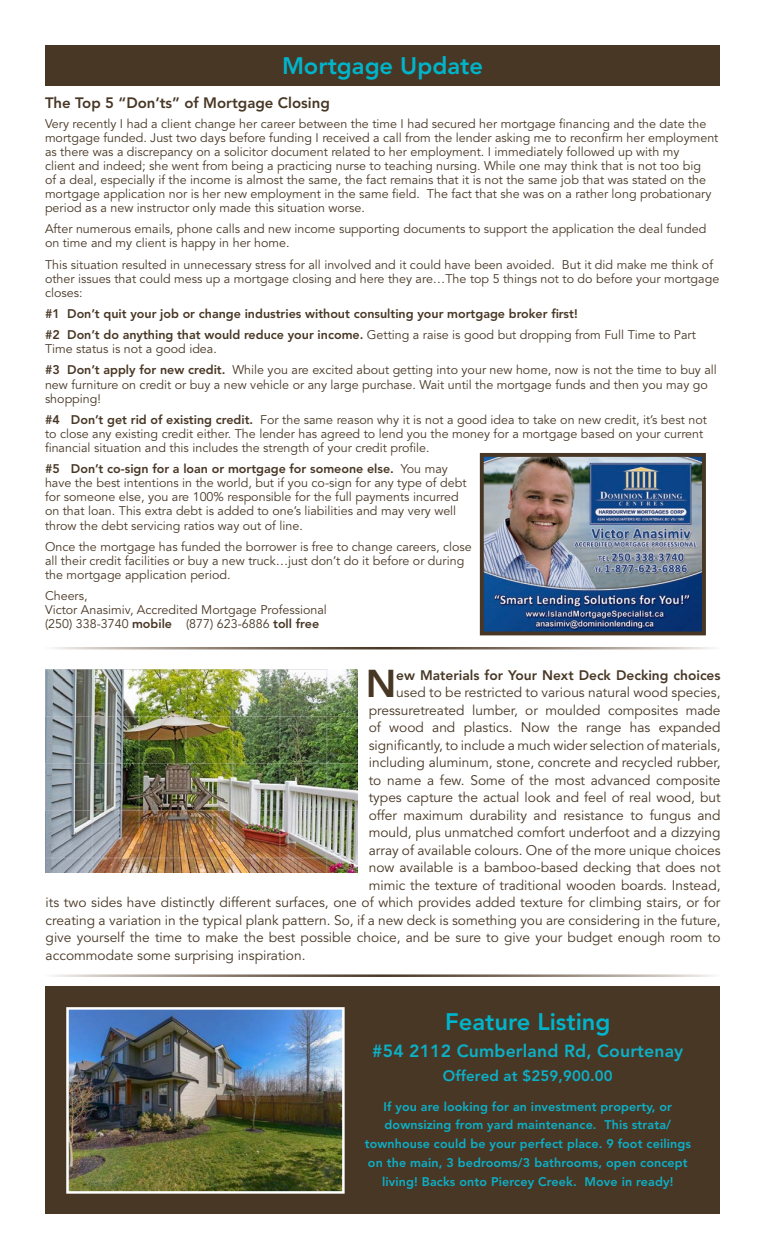
<style>
.page{position:relative;width:765px;height:1260px;background:#fff}
.page>*{position:absolute;margin:0;border:0;box-sizing:border-box;transform-origin:0 0}
.t1{font:800 38.5px "Avenir LT Std";color:#483725}
.t2{font:800 23.75px "Avenir LT Std";color:#00b5cb}
.t3{font:800 17.5px "Avenir LT Std";letter-spacing:.01em;color:#0cb0c7}
.t4{font:800 15px "Avenir LT Std";color:#483725}
.t5{font:800 15px "Avenir LT Std";letter-spacing:.01em;color:#0cb0c7}
.t6{font:13.75px "Avenir LT Std";color:#483725}
.t7{font:800 13.75px "Avenir LT Std";color:#483725}
.t8{font:12.5px/14px "Avenir LT Std";color:#483725}
.t9{font:800 12.5px/18.8px "Avenir LT Std";letter-spacing:.01em;color:#0cb0c7;text-align:center}
.t10{font:800 12.5px/21.2px "Avenir LT Std";color:#483725}
.s1{font-weight:400}
.s2{font-weight:800}
</style>
<div class="page">
<div style="left:45px;top:45px;width:675px;height:40px;background:#483725"></div>
<img style="left:485px;top:458px;width:216px;height:172px">
<div style="left:480px;top:453px;width:226px;height:182px;border:4px solid #483725"></div>
<div style="left:46px;top:986px;width:674px;height:228px;background:#483725"></div>
<img style="left:69px;top:1010px;width:273px;height:181px">
<div style="left:66px;top:1007px;width:279px;height:187px;border:2px solid #fff"></div>
<img style="left:45px;top:669px;width:313px;height:204px">
<h2 class="t2" style="left:282px;top:52px;width:202px">Mortgage Update</h2>
<p class="t4" style="left:45px;top:94px;width:286px">The Top 5 “Don’ts” of Mortgage Closing</p>
<p class="t8" style="left:45px;top:117px;width:675px">Very recently I had a client change her career between the time I had secured her mortgage financing and the date the mortgage funded. Just two days before funding I received a call from the lender asking me to reconfirm her employment as there was a discrepancy on a solicitor document related to her employment. I immediately followed up with my<br>client and indeed; she went from being a practicing nurse to teaching nursing. While one may think that is not too big<br>of a deal, especially if the income is almost the same, the fact remains that it is not the same job that was stated on the mortgage application nor is her new employment in the same field. The fact that she was on a rather long probationary period as a new instructor only made this situation worse.</p>
<p class="t8" style="left:45px;top:222px;width:663px">After numerous emails, phone calls and new income supporting documents to support the application the deal funded on time and my client is happy in her home.</p>
<p class="t8" style="left:45px;top:258px;width:676px">This situation resulted in unnecessary stress for all involved and it could have been avoided. But it did make me think of other issues that could mess up a mortgage closing and here they are…The top 5 things not to do before your mortgage closes:</p>
<p class="t10" style="left:45px;top:303px;width:652px">#1 Don’t quit your job or change industries without consulting your mortgage broker first!<br>#2 Don’t do anything that would reduce your income. <span class="s1">Getting a raise is good but dropping from Full Time to Part</span></p>
<p class="t8" style="left:45px;top:339px;width:673px;line-height:21.2px">Time status is not a good idea.<br><span class="s2">#3 Don’t apply for new credit.</span> While you are excited about getting into your new home, now is not the time to buy all</p>
<p class="t8" style="left:45px;top:378px;width:664px">new furniture on credit or buy a new vehicle or any large purchase. Wait until the mortgage funds and then you may go shopping!</p>
<p class="t8" style="left:45px;top:413px;width:664px"><span class="s2">#4 Don’t get rid of existing credit.</span> For the same reason why it is not a good idea to take on new credit, it’s best not to close any existing credit either. The lender has agreed to lend you the money for a mortgage based on your current financial situation and this includes the strength of your credit profile.</p>
<p class="t8" style="left:45px;top:462px;width:423px"><span class="s2">#5 Don’t co-sign for a loan or mortgage for someone else.</span> You may have the best intentions in the world, but if you co-sign for any type of debt for someone else, you are 100% responsible for the full payments incurred on that loan. This extra debt is added to one’s liabilities and may very well throw the debt servicing ratios way out of line.</p>
<p class="t8" style="left:45px;top:540px;width:428px">Once the mortgage has funded the borrower is free to change careers, close all their credit facilities or buy a new truck…just don’t do it before or during the mortgage application period.</p>
<p class="t8" style="left:45px;top:589px;width:283px">Cheers,<br>Victor Anasimiv, Accredited Mortgage Professional (250) 338-3740 <span class="s2">mobile</span> (877) 623-6886 <span class="s2">toll free</span></p>
<h1 class="t1" style="left:366px;top:661px;width:32px">N</h1>
<p class="t7" style="left:396px;top:667px;width:326px">ew Materials for Your Next Deck Decking choices</p>
<p class="t6" style="left:396px;top:685px;width:326px">used to be restricted to various natural wood species,</p>
<p class="t6" style="left:369px;top:702px;width:353px">pressuretreated lumber, or moulded composites made</p>
<p class="t6" style="left:369px;top:720px;width:353px">of wood and plastics. Now the range has expanded</p>
<p class="t6" style="left:369px;top:737px;width:353px">significantly, to include a much wider selection of materials,</p>
<p class="t6" style="left:369px;top:755px;width:353px">including aluminum, stone, concrete and recycled rubber,</p>
<p class="t6" style="left:369px;top:772px;width:353px">to name a few. Some of the most advanced composite</p>
<p class="t6" style="left:369px;top:790px;width:353px">types capture the actual look and feel of real wood, but</p>
<p class="t6" style="left:369px;top:807px;width:353px">offer maximum durability and resistance to fungus and</p>
<p class="t6" style="left:369px;top:825px;width:353px">mould, plus unmatched comfort underfoot and a dizzying</p>
<p class="t6" style="left:369px;top:842px;width:353px">array of available colours. One of the more unique choices</p>
<p class="t6" style="left:369px;top:860px;width:353px">now available is a bamboo-based decking that does not</p>
<p class="t6" style="left:369px;top:877px;width:353px">mimic the texture of traditional wooden boards. Instead,</p>
<p class="t6" style="left:46px;top:895px;width:676px">its two sides have distinctly different surfaces, one of which provides added texture for climbing stairs, or for</p>
<p class="t6" style="left:46px;top:912px;width:677px">creating a variation in the typical plank pattern. So, if a new deck is something you are considering in the future,</p>
<p class="t6" style="left:46px;top:930px;width:676px">give yourself the time to make the best possible choice, and be sure to give your budget enough room to</p>
<p class="t6" style="left:46px;top:947px;width:261px">accommodate some surprising inspiration.</p>
<h2 class="t2" style="left:445px;top:1008px;width:167px">Feature Listing</h2>
<h3 class="t3" style="left:372px;top:1041px;width:313px">#54 2112 Cumberland Rd, Courtenay</h3>
<p class="t5" style="left:443px;top:1067px;width:171px">Offered at $259,900.00</p>
<p class="t9" style="left:365px;top:1097px;width:328px">If you are looking for an investment property, or downsizing from yard maintenance. This strata/ townhouse could be your perfect place. 9 foot ceilings on the main, 3 bedrooms/3 bathrooms, open concept living! Backs onto Piercey Creek. Move in ready!</p>
</div>
